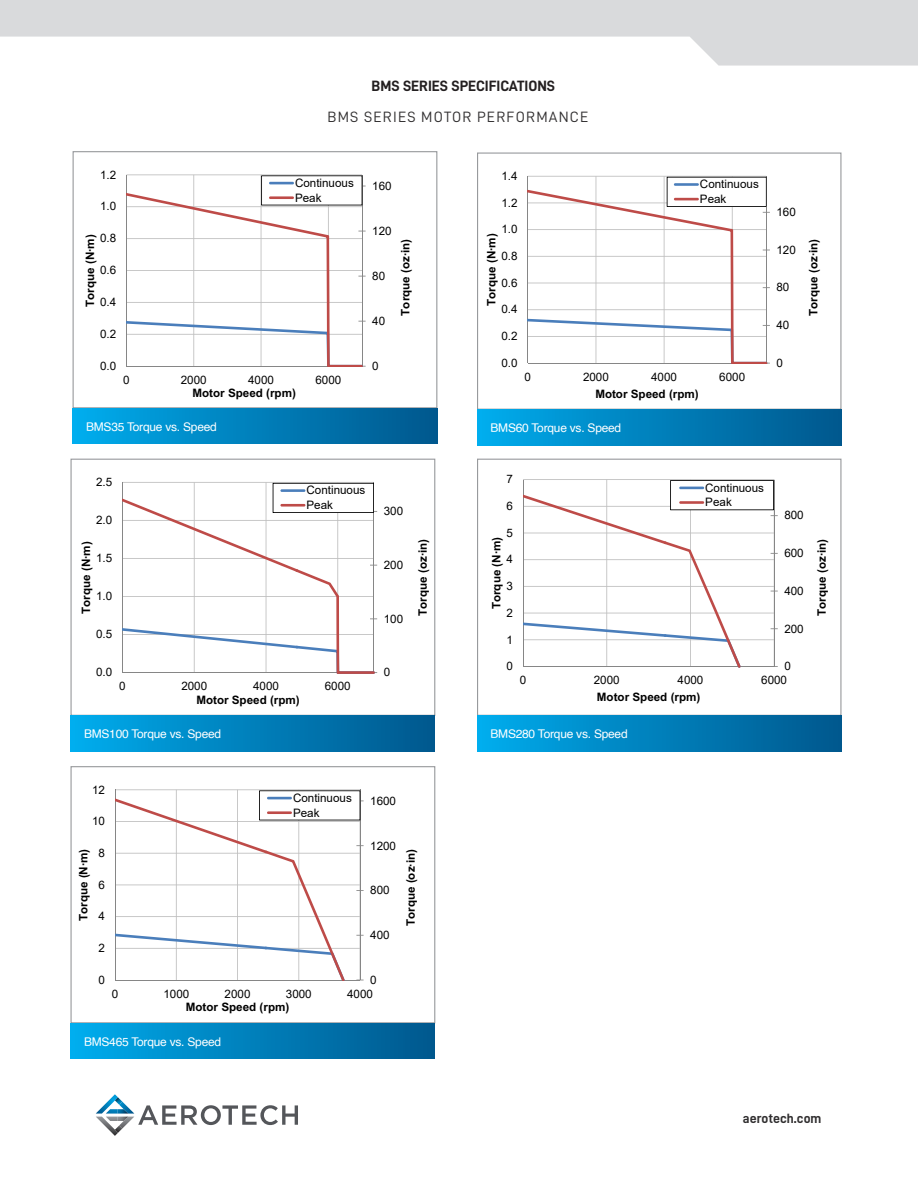
<style>
.page{position:relative;width:918px;height:1188px;background:#fff}
.page>*{position:absolute;margin:0;border:0;box-sizing:border-box;transform-origin:0 0}
.t1{font:15px "D DIN";letter-spacing:.08em;color:#312f30}
.t2{font:15px "D DIN Bold";letter-spacing:-.005em;color:#231f20}
.t3{font:13.5px "D DIN Bold";color:#312f30}
.t4{font:12px "Helvetica";letter-spacing:-.02em;color:#fff}
.t5{font:11.7px/14.7px "Arial";color:#000}
.t6{font:700 11.7px "Arial";color:#000}
</style>
<div class="page">
<svg style="left:96px;top:1094px;width:202px;height:42px"></svg>
<svg style="left:0;top:0;width:918px;height:66px;fill:#d9dadc"></svg>
<hr style="left:126px;top:174px;width:236px;height:1px;background:#bfbfbf">
<svg style="left:126px;top:175px;width:240px;height:192px"></svg>
<hr style="left:269px;top:182px;width:25px;height:2px;background:#4a7ebb">
<hr style="left:269px;top:196px;width:25px;height:3px;background:#be4b48">
<div style="left:73px;top:151px;width:364px;height:257px;border:1px solid #989a9d"></div>
<hr style="left:523px;top:479px;width:251px;height:1px;background:#bfbfbf">
<svg style="left:523px;top:480px;width:255px;height:187px"></svg>
<hr style="left:679px;top:487px;width:25px;height:2px;background:#4a7ebb">
<hr style="left:679px;top:501px;width:25px;height:3px;background:#be4b48">
<div style="left:477px;top:459px;width:365px;height:257px;border:1px solid #989a9d"></div>
<div style="left:477px;top:716px;width:365px;height:36px;background:linear-gradient(to right,#00abec,#00568c)"></div>
<div style="left:73px;top:408px;width:364px;height:36px;background:linear-gradient(to right,#00abec,#00578c)"></div>
<hr style="left:528px;top:176px;width:238px;height:1px;background:#bfbfbf">
<hr style="left:766px;top:176px;width:1px;height:187px;background:#868686">
<hr style="left:527px;top:176px;width:1px;height:187px;background:#868686">
<svg style="left:528px;top:177px;width:242px;height:187px"></svg>
<hr style="left:674px;top:183px;width:25px;height:3px;background:#4a7ebb">
<hr style="left:674px;top:198px;width:25px;height:2px;background:#be4b48">
<div style="left:477px;top:153px;width:365px;height:257px;border:1px solid #989a9d"></div>
<div style="left:477px;top:409px;width:365px;height:36px;background:linear-gradient(to right,#00abec,#00568c)"></div>
<hr style="left:122px;top:482px;width:252px;height:1px;background:#bfbfbf">
<hr style="left:373px;top:482px;width:1px;height:191px;background:#868686">
<hr style="left:122px;top:482px;width:1px;height:191px;background:#868686">
<svg style="left:122px;top:483px;width:255px;height:190px"></svg>
<hr style="left:280px;top:489px;width:25px;height:3px;background:#4a7ebb">
<hr style="left:280px;top:504px;width:25px;height:3px;background:#be4b48">
<div style="left:70px;top:459px;width:365px;height:257px;border:1px solid #989a9d"></div>
<div style="left:70px;top:716px;width:365px;height:36px;background:linear-gradient(to right,#00abec,#00568c)"></div>
<hr style="left:115px;top:789px;width:245px;height:1px;background:#bfbfbf">
<svg style="left:115px;top:790px;width:249px;height:191px"></svg>
<hr style="left:267px;top:797px;width:25px;height:2px;background:#4a7ebb">
<hr style="left:267px;top:811px;width:25px;height:3px;background:#be4b48">
<div style="left:70px;top:766px;width:365px;height:257px;border:1px solid #989a9d"></div>
<div style="left:70px;top:1023px;width:365px;height:36px;background:linear-gradient(to right,#00abec,#00568c)"></div>
<p class="t2" style="left:372px;top:78px;width:185px">BMS SERIES SPECIFICATIONS</p>
<p class="t1" style="left:327px;top:109px;width:263px">BMS SERIES MOTOR PERFORMANCE</p>
<p class="t5" style="left:100px;top:167px;width:18px">1.2</p>
<p class="t5" style="left:100px;top:199px;width:18px">1.0</p>
<p class="t5" style="left:295px;top:175px;width:60px">Continuous<br>Peak</p>
<p class="t5" style="left:372px;top:178px;width:21px">160</p>
<p class="t5" style="left:502px;top:168px;width:18px">1.4</p>
<p class="t5" style="left:502px;top:195px;width:18px">1.2</p>
<p class="t5" style="left:700px;top:177px;width:60px">Continuous<br>Peak</p>
<p class="t5" style="left:777px;top:205px;width:21px">160</p>
<p class="t5" style="left:100px;top:231px;width:18px">0.8</p>
<p class="t6" style="left:83px;top:307px;width:74px;rotate:-90deg">Torque (N·m)</p>
<p class="t5" style="left:100px;top:263px;width:18px">0.6</p>
<p class="t5" style="left:100px;top:295px;width:18px">0.4</p>
<p class="t5" style="left:372px;top:223px;width:21px">120</p>
<p class="t5" style="left:372px;top:268px;width:14px">80</p>
<p class="t5" style="left:372px;top:313px;width:14px">40</p>
<p class="t6" style="left:398px;top:316px;width:78px;rotate:-90deg">Torque (oz·in)</p>
<p class="t5" style="left:502px;top:222px;width:18px">1.0</p>
<p class="t6" style="left:485px;top:306px;width:74px;rotate:-90deg">Torque (N·m)</p>
<p class="t5" style="left:502px;top:249px;width:18px">0.8</p>
<p class="t5" style="left:502px;top:275px;width:18px">0.6</p>
<p class="t5" style="left:502px;top:302px;width:18px">0.4</p>
<p class="t5" style="left:100px;top:326px;width:18px">0.2</p>
<p class="t5" style="left:502px;top:329px;width:18px">0.2</p>
<p class="t5" style="left:777px;top:242px;width:21px">120</p>
<p class="t5" style="left:777px;top:280px;width:14px">80</p>
<p class="t5" style="left:777px;top:318px;width:14px">40</p>
<p class="t6" style="left:806px;top:316px;width:78px;rotate:-90deg">Torque (oz·in)</p>
<p class="t5" style="left:100px;top:358px;width:18px">0.0</p>
<p class="t5" style="left:372px;top:358px;width:8px">0</p>
<p class="t5" style="left:502px;top:355px;width:18px">0.0</p>
<p class="t5" style="left:777px;top:355px;width:8px">0</p>
<p class="t5" style="left:123px;top:373px;width:8px">0</p>
<p class="t5" style="left:181px;top:373px;width:27px">2000</p>
<p class="t5" style="left:248px;top:373px;width:27px">4000</p>
<p class="t5" style="left:316px;top:373px;width:27px">6000</p>
<p class="t5" style="left:525px;top:369px;width:8px">0</p>
<p class="t5" style="left:583px;top:369px;width:27px">2000</p>
<p class="t5" style="left:651px;top:369px;width:27px">4000</p>
<p class="t5" style="left:719px;top:369px;width:27px">6000</p>
<p class="t6" style="left:193px;top:386px;width:105px">Motor Speed (rpm)</p>
<p class="t6" style="left:595px;top:387px;width:105px">Motor Speed (rpm)</p>
<p class="t4" style="left:86px;top:417px;width:132px">BMS35 Torque vs. Speed</p>
<p class="t4" style="left:490px;top:418px;width:132px">BMS60 Torque vs. Speed</p>
<p class="t5" style="left:96px;top:475px;width:18px">2.5</p>
<p class="t5" style="left:96px;top:513px;width:18px">2.0</p>
<p class="t5" style="left:307px;top:483px;width:60px">Continuous<br>Peak</p>
<p class="t5" style="left:384px;top:504px;width:21px">300</p>
<p class="t5" style="left:506px;top:472px;width:8px">7</p>
<p class="t5" style="left:506px;top:499px;width:8px">6</p>
<p class="t5" style="left:705px;top:480px;width:60px">Continuous<br>Peak</p>
<p class="t5" style="left:784px;top:508px;width:21px">800</p>
<p class="t6" style="left:79px;top:614px;width:74px;rotate:-90deg">Torque (N·m)</p>
<p class="t6" style="left:416px;top:616px;width:78px;rotate:-90deg">Torque (oz·in)</p>
<p class="t5" style="left:96px;top:551px;width:18px">1.5</p>
<p class="t5" style="left:384px;top:557px;width:21px">200</p>
<p class="t5" style="left:96px;top:589px;width:18px">1.0</p>
<p class="t5" style="left:384px;top:611px;width:21px">100</p>
<p class="t5" style="left:506px;top:525px;width:8px">5</p>
<p class="t6" style="left:490px;top:609px;width:74px;rotate:-90deg">Torque (N·m)</p>
<p class="t5" style="left:506px;top:552px;width:8px">4</p>
<p class="t5" style="left:506px;top:579px;width:8px">3</p>
<p class="t5" style="left:506px;top:605px;width:8px">2</p>
<p class="t5" style="left:96px;top:627px;width:18px">0.5</p>
<p class="t5" style="left:506px;top:632px;width:8px">1</p>
<p class="t5" style="left:784px;top:546px;width:21px">600</p>
<p class="t5" style="left:784px;top:583px;width:21px">400</p>
<p class="t5" style="left:784px;top:621px;width:21px">200</p>
<p class="t6" style="left:815px;top:616px;width:78px;rotate:-90deg">Torque (oz·in)</p>
<p class="t5" style="left:96px;top:665px;width:18px">0.0</p>
<p class="t5" style="left:119px;top:679px;width:8px">0</p>
<p class="t5" style="left:181px;top:679px;width:27px">2000</p>
<p class="t5" style="left:253px;top:679px;width:27px">4000</p>
<p class="t5" style="left:325px;top:679px;width:27px">6000</p>
<p class="t6" style="left:196px;top:693px;width:105px">Motor Speed (rpm)</p>
<p class="t4" style="left:84px;top:725px;width:139px">BMS100 Torque vs. Speed</p>
<p class="t5" style="left:384px;top:665px;width:8px">0</p>
<p class="t5" style="left:92px;top:782px;width:14px">12</p>
<p class="t5" style="left:92px;top:814px;width:14px">10</p>
<p class="t6" style="left:76px;top:921px;width:74px;rotate:-90deg">Torque (N·m)</p>
<p class="t5" style="left:98px;top:846px;width:8px">8</p>
<p class="t5" style="left:98px;top:877px;width:8px">6</p>
<p class="t5" style="left:98px;top:909px;width:8px">4</p>
<p class="t5" style="left:98px;top:941px;width:8px">2</p>
<p class="t5" style="left:98px;top:972px;width:8px">0</p>
<p class="t5" style="left:293px;top:790px;width:60px">Continuous<br>Peak</p>
<p class="t5" style="left:370px;top:793px;width:27px">1600</p>
<p class="t5" style="left:370px;top:838px;width:27px">1200</p>
<p class="t5" style="left:370px;top:883px;width:21px">800</p>
<p class="t5" style="left:370px;top:928px;width:21px">400</p>
<p class="t5" style="left:370px;top:972px;width:8px">0</p>
<p class="t5" style="left:112px;top:986px;width:8px">0</p>
<p class="t5" style="left:163px;top:986px;width:27px">1000</p>
<p class="t5" style="left:225px;top:986px;width:27px">2000</p>
<p class="t5" style="left:286px;top:986px;width:27px">3000</p>
<p class="t5" style="left:347px;top:986px;width:27px">4000</p>
<p class="t6" style="left:186px;top:1000px;width:105px">Motor Speed (rpm)</p>
<p class="t4" style="left:84px;top:1032px;width:139px">BMS465 Torque vs. Speed</p>
<p class="t6" style="left:404px;top:926px;width:78px;rotate:-90deg">Torque (oz·in)</p>
<p class="t5" style="left:506px;top:659px;width:8px">0</p>
<p class="t5" style="left:784px;top:659px;width:8px">0</p>
<p class="t5" style="left:520px;top:673px;width:8px">0</p>
<p class="t5" style="left:594px;top:673px;width:27px">2000</p>
<p class="t5" style="left:678px;top:673px;width:27px">4000</p>
<p class="t5" style="left:761px;top:673px;width:27px">6000</p>
<p class="t6" style="left:597px;top:690px;width:105px">Motor Speed (rpm)</p>
<p class="t4" style="left:490px;top:725px;width:139px">BMS280 Torque vs. Speed</p>
<p class="t3" style="left:743px;top:1111px;width:80px">aerotech.com</p>
</div>
